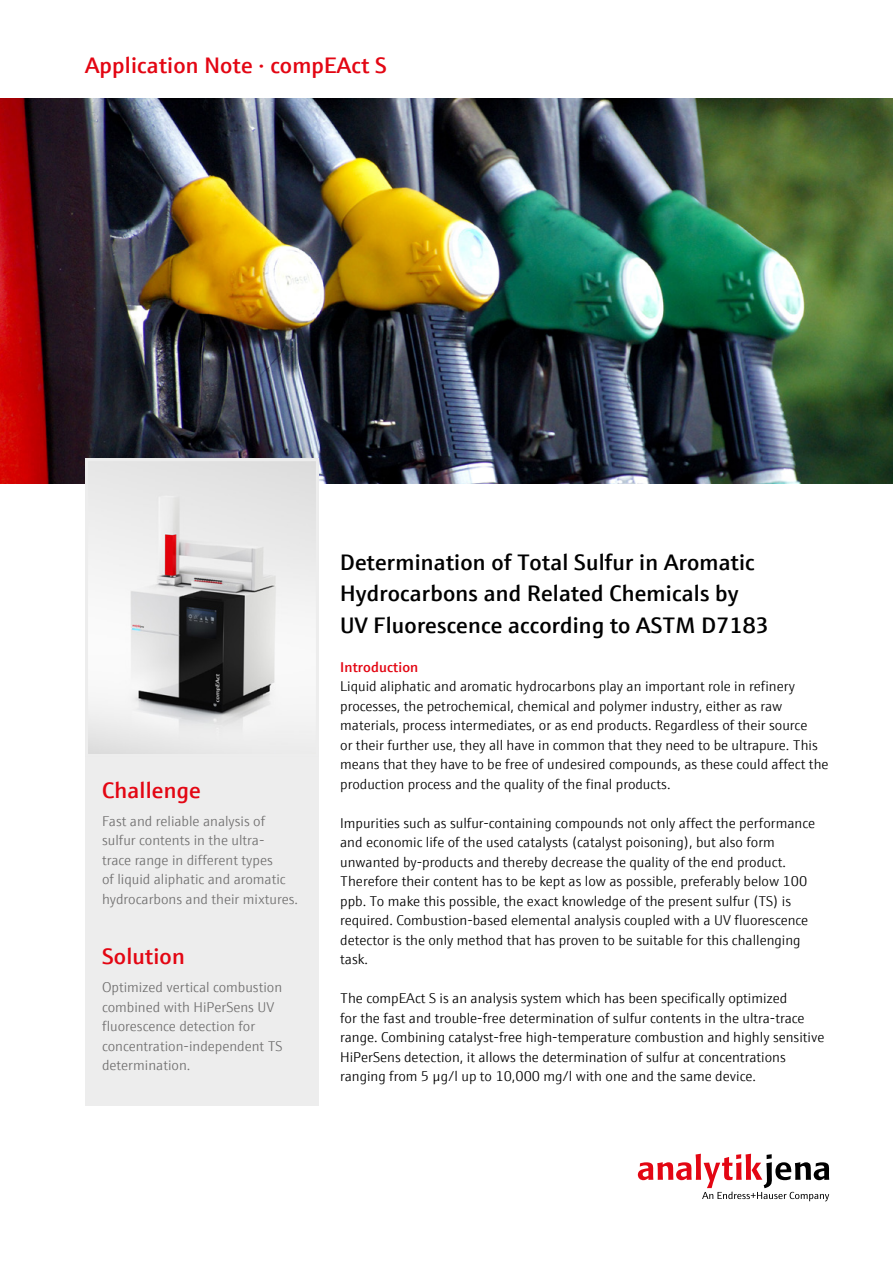
<style>
.page{position:relative;width:893px;height:1263px;background:#fff}
.page>*{position:absolute;margin:0;border:0;box-sizing:border-box;transform-origin:0 0}
.t1{font:600 22.5px/31.5px "E+H Sans";letter-spacing:.01em;color:#000}
.t2{font:600 22.5px "E+H Sans";letter-spacing:.01em;color:#e30613}
.t3{font:300 14.25px/19.5px "E+H Sans";color:#000}
.t4{font:300 14.25px/19.5px "E+H Sans";color:#706f6f}
.t5{font:600 14.25px "E+H Sans";letter-spacing:.01em;color:#e30613}
</style>
<div class="page">
<svg style="left:638px;top:1154px;width:191px;height:47px"></svg>
<img style="left:0;top:99px;width:893px;height:385px">
<div style="left:85px;top:747px;width:234px;height:359px;background:#ededed"></div>
<img style="left:89px;top:462px;width:226px;height:291px">
<div style="left:85px;top:458px;width:234px;height:299px;border:3px solid #ededed"></div>
<h1 class="t2" style="left:85px;top:48px;width:303px">Application Note · compEAct S</h1>
<h1 class="t2" style="left:102px;top:773px;width:100px">Challenge</h1>
<p class="t4" style="left:102px;top:810px;width:198px">Fast and reliable analysis of sulfur contents in the ultra-<br>trace range in different types<br>of liquid aliphatic and aromatic hydrocarbons and their mixtures.</p>
<h1 class="t2" style="left:102px;top:939px;width:84px">Solution</h1>
<p class="t4" style="left:102px;top:977px;width:182px">Optimized vertical combustion combined with HiPerSens UV fluorescence detection for concentration-independent TS determination.</p>
<h1 class="t1" style="left:340px;top:545px;width:430px">Determination of Total Sulfur in Aromatic<br>Hydrocarbons and Related Chemicals by<br>UV Fluorescence according to ASTM D7183</h1>
<p class="t5" style="left:340px;top:656px;width:80px">Introduction</p>
<p class="t3" style="left:340px;top:676px;width:490px">Liquid aliphatic and aromatic hydrocarbons play an important role in refinery processes, the petrochemical, chemical and polymer industry, either as raw materials, process intermediates, or as end products. Regardless of their source<br>or their further use, they all have in common that they need to be ultrapure. This means that they have to be free of undesired compounds, as these could affect the production process and the quality of the final products.</p>
<p class="t3" style="left:340px;top:812px;width:476px">Impurities such as sulfur-containing compounds not only affect the performance and economic life of the used catalysts (catalyst poisoning), but also form unwanted by-products and thereby decrease the quality of the end product.<br>Therefore their content has to be kept as low as possible, preferably below 100 ppb. To make this possible, the exact knowledge of the present sulfur (TS) is required. Combustion-based elemental analysis coupled with a UV fluorescence detector is the only method that has proven to be suitable for this challenging task.</p>
<p class="t3" style="left:340px;top:988px;width:486px">The compEAct S is an analysis system which has been specifically optimized<br>for the fast and trouble-free determination of sulfur contents in the ultra-trace range. Combining catalyst-free high-temperature combustion and highly sensitive HiPerSens detection, it allows the determination of sulfur at concentrations ranging from 5 µg/l up to 10,000 mg/l with one and the same device.</p>
</div>
